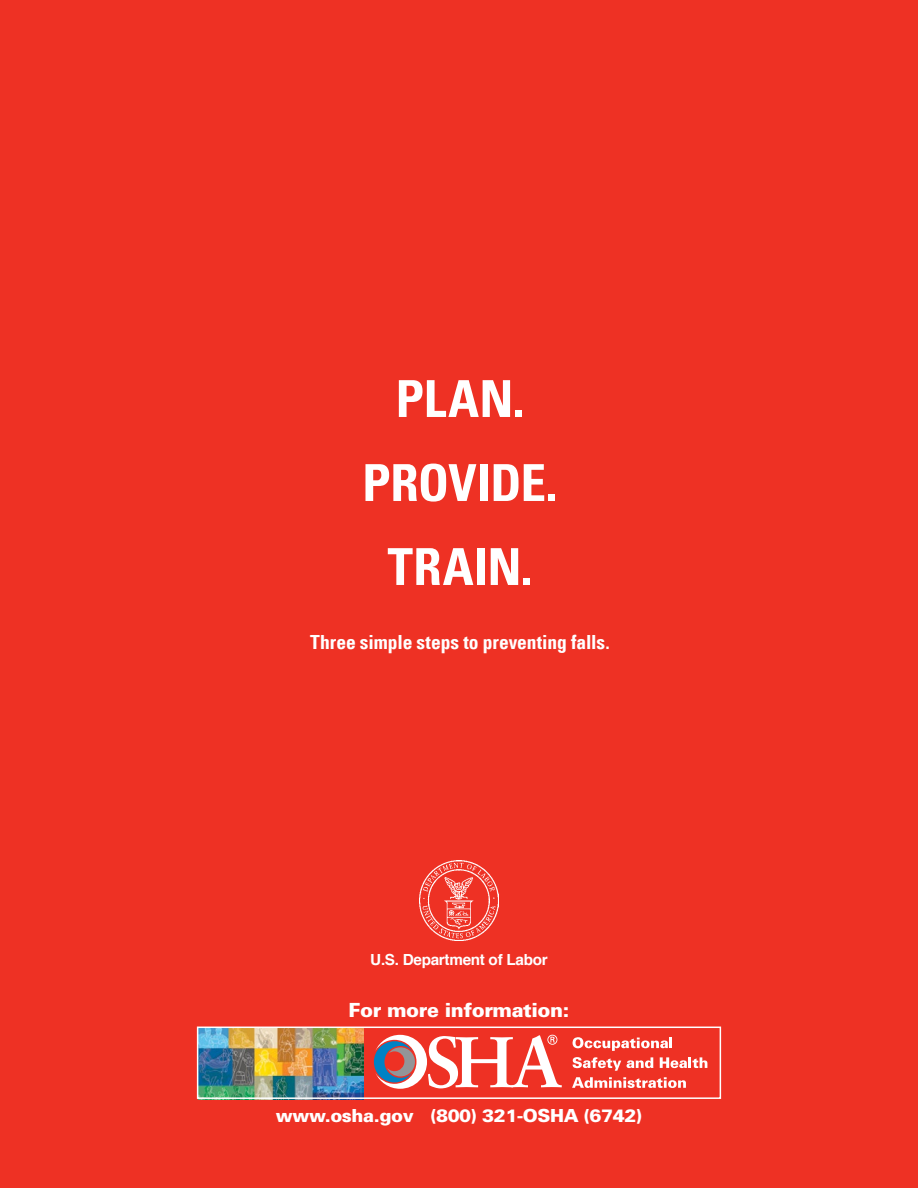
<style>
.page{position:relative;width:918px;height:1188px;background:#ee3124}
.page>*{position:absolute;margin:0;border:0;box-sizing:border-box;transform-origin:0 0}
.t1{font:700 condensed 51px "Univers";letter-spacing:-.005em;color:#fff}
.t2{font:700 condensed 19.5px "Univers";letter-spacing:-.005em;color:#fff}
.t3{font:900 19.5px "Univers";letter-spacing:-.02em;color:#fff}
.t4{font:900 18px "Univers";letter-spacing:-.02em;color:#fff}
._1012_Body_text{font:700 15.3px "Helvetica";letter-spacing:-.02em;color:#fff}
</style>
<div class="page">
<img style="left:200px;top:1030px;width:164px;height:66px">
<div style="left:197px;top:1027px;width:524px;height:72px;border:2px solid #fff"></div>
<svg style="left:572px;top:1077px;width:114px;height:11px"></svg>
<svg style="left:573px;top:1057px;width:48px;height:14px"></svg>
<svg style="left:627px;top:1057px;width:26px;height:11px"></svg>
<svg style="left:660px;top:1057px;width:47px;height:11px"></svg>
<svg style="left:573px;top:1037px;width:99px;height:14px"></svg>
<svg style="left:374px;top:1035px;width:188px;height:54px"></svg>
<img style="left:419px;top:860px;width:80px;height:80px">
<p class="t1" style="left:396px;top:368px;width:130px">PLAN.</p>
<p class="t1" style="left:362px;top:452px;width:197px">PROVIDE.</p>
<p class="t1" style="left:387px;top:536px;width:146px">TRAIN.</p>
<p class="t2" style="left:310px;top:630px;width:301px">Three simple steps to preventing falls.</p>
<p class="_1012_Body_text" style="left:370px;top:947px;width:179px">U.S. Department of Labor</p>
<p class="t3" style="left:349px;top:998px;width:222px">For more information:</p>
<p class="t4" style="left:276px;top:1104px;width:368px">www.osha.gov (800) 321-OSHA (6742)</p>
</div>
